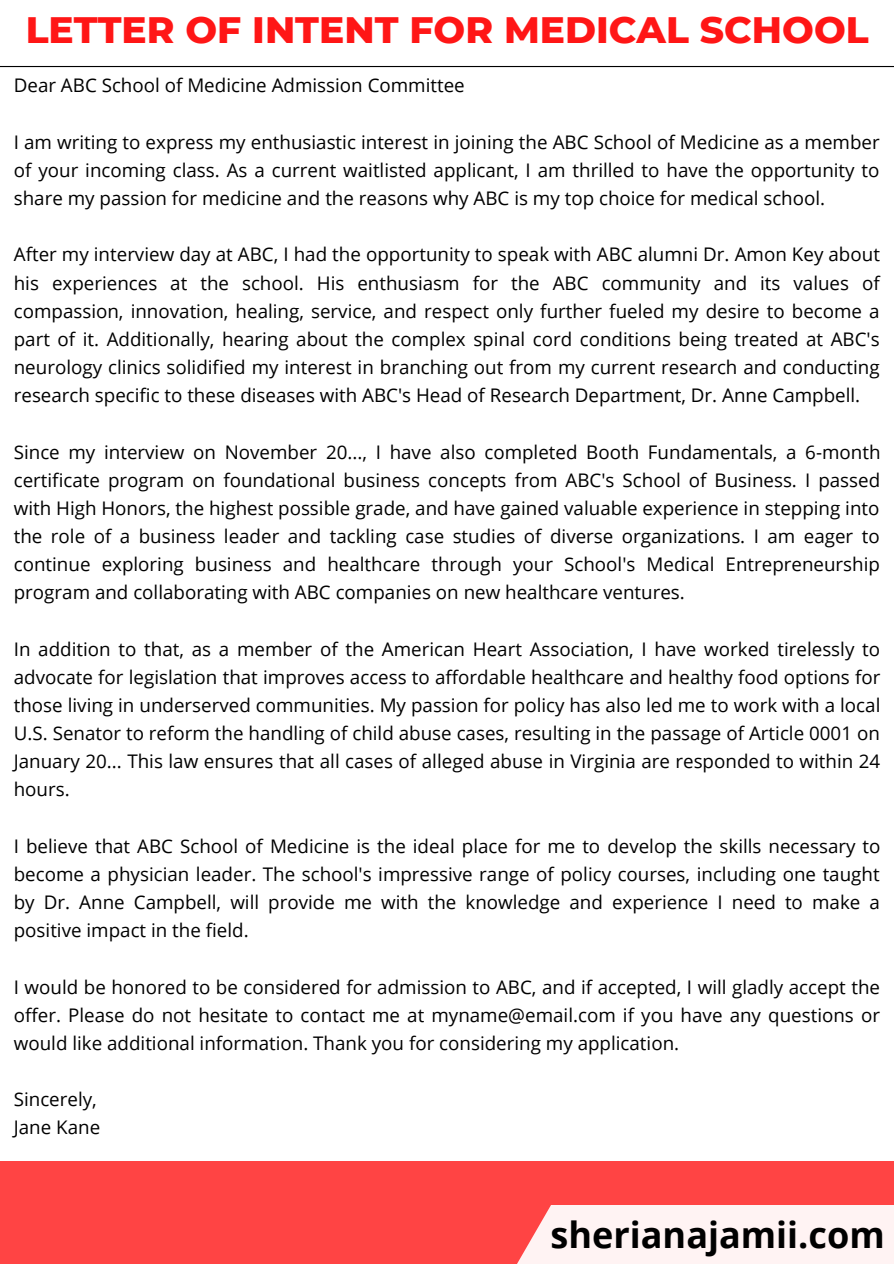
<style>
.page{position:relative;width:894px;height:1264px;background:#fff}
.page>*{position:absolute;margin:0;border:0;box-sizing:border-box;transform-origin:0 0}
.t1{font:800 37.5px "Montserrat";color:#ff1616}
.t2{font:700 36px "Open Sans";color:#000}
.t3{font:18.75px/28.2px "Open Sans";color:#000;text-align:justify}
</style>
<div class="page">
<div style="left:0;top:1160px;width:893px;height:103px;background:#f44"></div>
<div style="left:517px;top:1205px;width:376px;height:58px;background:#fff3f3"></div>
<hr style="left:0;top:66px;width:893px;height:1px;background:#000">
<h1 class="t1" style="left:26px;top:7px;width:844px">LETTER OF INTENT FOR MEDICAL SCHOOL</h1>
<p class="t3" style="left:14px;top:71px;width:452px">Dear ABC School of Medicine Admission Committee</p>
<p class="t3" style="left:14px;top:127px;width:867px">I am writing to express my enthusiastic interest in joining the ABC School of Medicine as a member of your incoming class. As a current waitlisted applicant, I am thrilled to have the opportunity to share my passion for medicine and the reasons why ABC is my top choice for medical school.</p>
<p class="t3" style="left:14px;top:240px;width:867px">After my interview day at ABC, I had the opportunity to speak with ABC alumni Dr. Amon Key about his experiences at the school. His enthusiasm for the ABC community and its values of compassion, innovation, healing, service, and respect only further fueled my desire to become a part of it. Additionally, hearing about the complex spinal cord conditions being treated at ABC's neurology clinics solidified my interest in branching out from my current research and conducting research specific to these diseases with ABC's Head of Research Department, Dr. Anne Campbell.</p>
<p class="t3" style="left:14px;top:437px;width:868px">Since my interview on November 20..., I have also completed Booth Fundamentals, a 6-month certificate program on foundational business concepts from ABC's School of Business. I passed with High Honors, the highest possible grade, and have gained valuable experience in stepping into the role of a business leader and tackling case studies of diverse organizations. I am eager to continue exploring business and healthcare through your School's Medical Entrepreneurship program and collaborating with ABC companies on new healthcare ventures.</p>
<p class="t3" style="left:14px;top:634px;width:867px">In addition to that, as a member of the American Heart Association, I have worked tirelessly to advocate for legislation that improves access to affordable healthcare and healthy food options for those living in underserved communities. My passion for policy has also led me to work with a local U.S. Senator to reform the handling of child abuse cases, resulting in the passage of Article 0001 on January 20... This law ensures that all cases of alleged abuse in Virginia are responded to within 24 hours.</p>
<p class="t3" style="left:14px;top:831px;width:867px">I believe that ABC School of Medicine is the ideal place for me to develop the skills necessary to become a physician leader. The school's impressive range of policy courses, including one taught by Dr. Anne Campbell, will provide me with the knowledge and experience I need to make a positive impact in the field.</p>
<p class="t3" style="left:14px;top:972px;width:867px">I would be honored to be considered for admission to ABC, and if accepted, I will gladly accept the offer. Please do not hesitate to contact me at myname@email.com if you have any questions or would like additional information. Thank you for considering my application.</p>
<p class="t3" style="left:14px;top:1084px;width:88px">Sincerely,<br>Jane Kane</p>
<h2 class="t2" style="left:550px;top:1209px;width:335px">sherianajamii.com</h2>
</div>
